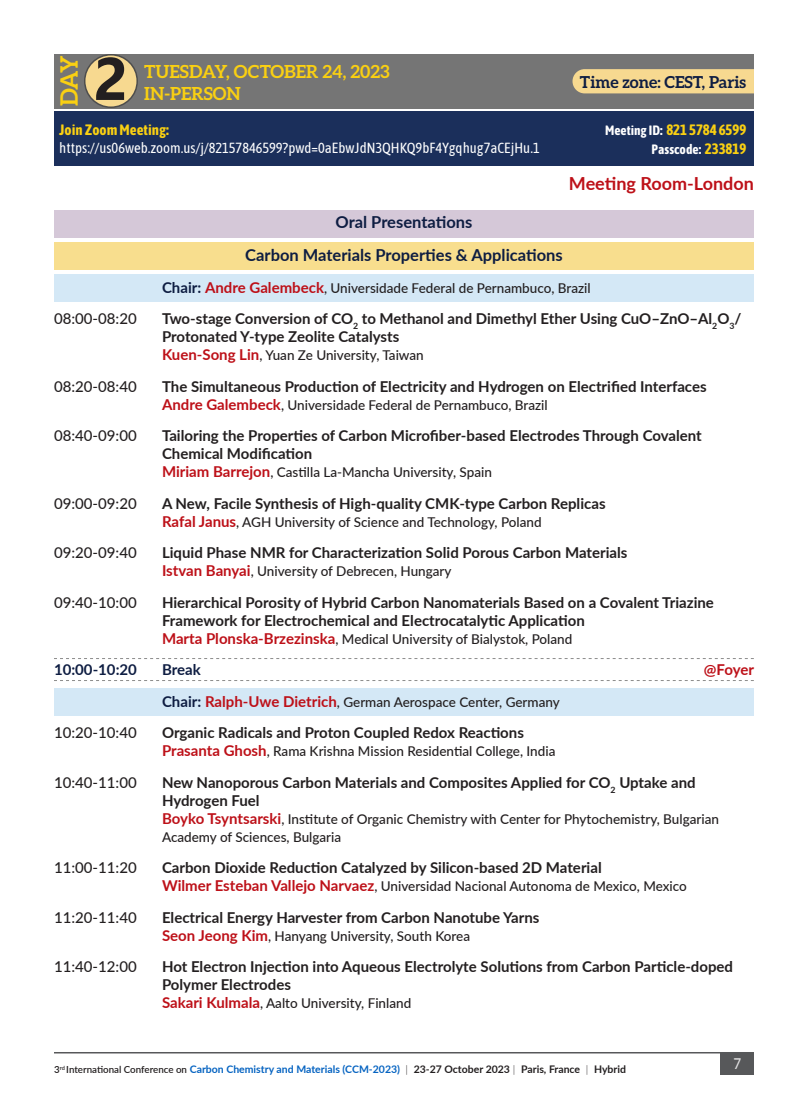
<style>
.page{position:relative;width:808px;height:1106px;background:#fff}
.page>*{position:absolute;margin:0;border:0;box-sizing:border-box;transform-origin:0 0}
.t1{font:700 60px "Segoe UI";color:#231f20}
.t2{font:700 24px "Aleo";color:#fad012}
.t3{font:700 18px "Aleo";color:#fad012}
.t4{font:700 18px "Lato";color:#bd1018}
.t5{font:700 16.5px "Lato";color:#0e1d42}
.t6{font:700 16.5px "Aleo";color:#0e1d42}
.t7{font:700 15px/18px "Lato";color:#231f20}
.t8{font:500 15px "Lato";color:#231f20}
.Pa0{font:700 15px "Asap Condensed";color:#fad012}
.t9{font:700 15px "Lato";color:#0e1d42}
.t10{font:700 15px "Lato";letter-spacing:-.015em;color:#bd1018}
.t11{font:500 15px "Lato";color:#e2e2e3;scale:.9 1}
.Pa0-2{font:14.7px "Asap Condensed";color:#fff}
.t12{font:500 13.5px/18px "Lato";color:#231f20}
.t13{font:700 13.5px "Asap Condensed";color:#fff}
.t14{font:700 10.5px "Lato";color:#0563c1}
.s1{font-size:13.5px;color:#fff}
.s2{font-size:15px;color:#fad012}
.s3{font-weight:700;font-size:15px;color:#0e1d42}
.s4{font-weight:700;font-size:15px;color:#bd1018}
.s5{font-weight:600;font-size:9.75px;color:#231f20}
.s6{font-weight:300;color:#231f20}
.s7{color:#231f20}
</style>
<div class="page">
<hr style="left:54px;top:1052px;width:700px;height:1px;background:#57585a">
<div style="left:720px;top:1053px;width:34px;height:22px;background:#57585a"></div>
<div style="left:54px;top:275px;width:700px;height:27px;background:#d4e8f6"></div>
<div style="left:54px;top:688px;width:700px;height:27px;background:#d4e8f6"></div>
<div style="left:54px;top:210px;width:700px;height:27px;background:#d5c8d8"></div>
<div style="left:54px;top:242px;width:700px;height:27px;background:#f8de8e"></div>
<div style="left:54px;top:54px;width:700px;height:54px;background:#757575"></div>
<div style="left:54px;top:112px;width:700px;height:54px;background:#1b2f5b"></div>
<div style="left:85px;top:55px;width:52px;height:52px;background:#f7d990;border-radius:50%"></div>
<div style="left:84px;top:54px;width:54px;height:54px;border:2px solid #4d4d4d;border-radius:50%"></div>
<svg style="left:54px;top:658px;width:700px;height:1px"></svg>
<svg style="left:54px;top:680px;width:700px;height:1px"></svg>
<div style="left:572px;top:69px;width:182px;height:24px;background:#f7d990"></div>
<p class="t2" style="left:55px;top:106px;width:52px;rotate:-90deg">DAY</p>
<p class="t1" style="left:94px;top:22px;width:36px">2</p>
<p class="t3" style="left:144px;top:61px;width:247px">TUESDAY, OCTOBER 24, 2023</p>
<p class="t3" style="left:144px;top:83px;width:98px">IN-PERSON</p>
<p class="Pa0" style="left:59px;top:119px;width:111px">Join Zoom Meeting:</p>
<p class="Pa0-2" style="left:59px;top:138px;width:482px">https://us06web.zoom.us/j/82157846599?pwd=0aEbwJdN3QHKQ9bF4Ygqhug7aCEjHu.1</p>
<p class="t6" style="left:580px;top:72px;width:168px">Time zone: CEST, Paris</p>
<p class="Pa0" style="left:605px;top:119px;width:143px"><span class="s1">Meeting ID:</span> 821 5784 6599</p>
<p class="t13" style="left:651px;top:140px;width:96px">Passcode: <span class="s2">233819</span></p>
<p class="t4" style="left:569px;top:170px;width:186px">Meeting Room-London</p>
<p class="t5" style="left:336px;top:210px;width:138px">Oral Presentations</p>
<p class="t5" style="left:245px;top:243px;width:319px">Carbon Materials Properties &amp; Applications</p>
<p class="t12" style="left:162px;top:278px;width:430px"><span class="s3">Chair:</span> <span class="s4">Andre Galembeck</span>, Universidade Federal de Pernambuco, Brazil</p>
<p class="t8" style="left:54px;top:308px;width:84px">08:00-08:20</p>
<p class="t7" style="left:162px;top:309px;width:581px">Two-stage Conversion of CO<sub>2</sub> to Methanol and Dimethyl Ether Using CuO–ZnO–Al<sub>2</sub>O<sub>3</sub>/<br>Protonated Y-type Zeolite Catalysts</p>
<p class="t12" style="left:162px;top:346px;width:263px"><span class="s4">Kuen-Song Lin</span>, Yuan Ze University, Taiwan</p>
<p class="t8" style="left:54px;top:375px;width:84px">08:20-08:40</p>
<p class="t7" style="left:162px;top:377px;width:546px">The Simultaneous Production of Electricity and Hydrogen on Electrified Interfaces</p>
<p class="t12" style="left:162px;top:395px;width:387px"><span class="s4">Andre Galembeck</span>, Universidade Federal de Pernambuco, Brazil</p>
<p class="t8" style="left:54px;top:425px;width:84px">08:40-09:00</p>
<p class="t7" style="left:162px;top:426px;width:541px">Tailoring the Properties of Carbon Microfiber-based Electrodes Through Covalent<br>Chemical Modification</p>
<p class="t12" style="left:162px;top:463px;width:331px"><span class="s4">Miriam Barrejon</span>, Castilla La-Mancha University, Spain</p>
<p class="t8" style="left:54px;top:492px;width:84px">09:00-09:20</p>
<p class="t7" style="left:162px;top:494px;width:445px">A New, Facile Synthesis of High-quality CMK-type Carbon Replicas</p>
<p class="t12" style="left:162px;top:512px;width:381px"><span class="s4">Rafal Janus</span>, AGH University of Science and Technology, Poland</p>
<p class="t8" style="left:54px;top:542px;width:84px">09:20-09:40</p>
<p class="t7" style="left:162px;top:543px;width:467px">Liquid Phase NMR for Characterization Solid Porous Carbon Materials</p>
<p class="t12" style="left:162px;top:562px;width:291px"><span class="s4">Istvan Banyai</span>, University of Debrecen, Hungary</p>
<p class="t8" style="left:54px;top:591px;width:84px">09:40-10:00</p>
<p class="t7" style="left:162px;top:593px;width:553px">Hierarchical Porosity of Hybrid Carbon Nanomaterials Based on a Covalent Triazine<br>Framework for Electrochemical and Electrocatalytic Application</p>
<p class="t12" style="left:162px;top:629px;width:412px"><span class="s4">Marta Plonska-Brzezinska</span>, Medical University of Bialystok, Poland</p>
<p class="t9" style="left:54px;top:659px;width:84px">10:00-10:20</p>
<p class="t9" style="left:162px;top:659px;width:40px">Break</p>
<p class="t10" style="left:704px;top:659px;width:52px">@Foyer</p>
<p class="t12" style="left:162px;top:692px;width:399px"><span class="s3">Chair:</span> <span class="s4">Ralph-Uwe Dietrich</span>, German Aerospace Center, Germany</p>
<p class="t8" style="left:54px;top:722px;width:84px">10:20-10:40</p>
<p class="t7" style="left:162px;top:723px;width:363px">Organic Radicals and Proton Coupled Redox Reactions</p>
<p class="t12" style="left:162px;top:742px;width:395px"><span class="s4">Prasanta Ghosh</span>, Rama Krishna Mission Residential College, India</p>
<p class="t8" style="left:54px;top:771px;width:84px">10:40-11:00</p>
<p class="t7" style="left:162px;top:773px;width:535px">New Nanoporous Carbon Materials and Composites Applied for CO<sub>2</sub> Uptake and<br>Hydrogen Fuel</p>
<p class="t12" style="left:162px;top:809px;width:558px"><span class="s4">Boyko Tsyntsarski</span>, Institute of Organic Chemistry with Center for Phytochemistry, Bulgarian<br>Academy of Sciences, Bulgaria</p>
<p class="t8" style="left:54px;top:857px;width:84px">11:00-11:20</p>
<p class="t7" style="left:162px;top:858px;width:441px">Carbon Dioxide Reduction Catalyzed by Silicon-based 2D Material</p>
<p class="t12" style="left:162px;top:877px;width:526px"><span class="s4">Wilmer Esteban Vallejo Narvaez</span>, Universidad Nacional Autonoma de Mexico, Mexico</p>
<p class="t8" style="left:54px;top:906px;width:84px">11:20-11:40</p>
<p class="t7" style="left:162px;top:908px;width:379px">Electrical Energy Harvester from Carbon Nanotube Yarns</p>
<p class="t12" style="left:162px;top:926px;width:310px"><span class="s4">Seon Jeong Kim</span>, Hanyang University, South Korea</p>
<p class="t8" style="left:54px;top:956px;width:84px">11:40-12:00</p>
<p class="t7" style="left:162px;top:957px;width:572px">Hot Electron Injection into Aqueous Electrolyte Solutions from Carbon Particle-doped<br>Polymer Electrodes</p>
<p class="t12" style="left:162px;top:994px;width:251px"><span class="s4">Sakari Kulmala</span>, Aalto University, Finland</p>
<p class="t14" style="left:54px;top:1062px;width:574px"><span class="s5">3</span><sup>rd</sup> <span class="s5">International Conference on</span> Carbon Chemistry and Materials (CCM-2023) <span class="s6">|</span> <span class="s7">23-27 October 2023</span> <span class="s6">|</span> <span class="s7">Paris, France</span> <span class="s6">|</span> <span class="s7">Hybrid</span></p>
<p class="t11" style="left:733px;top:1053px;width:10px">7</p>
</div>
